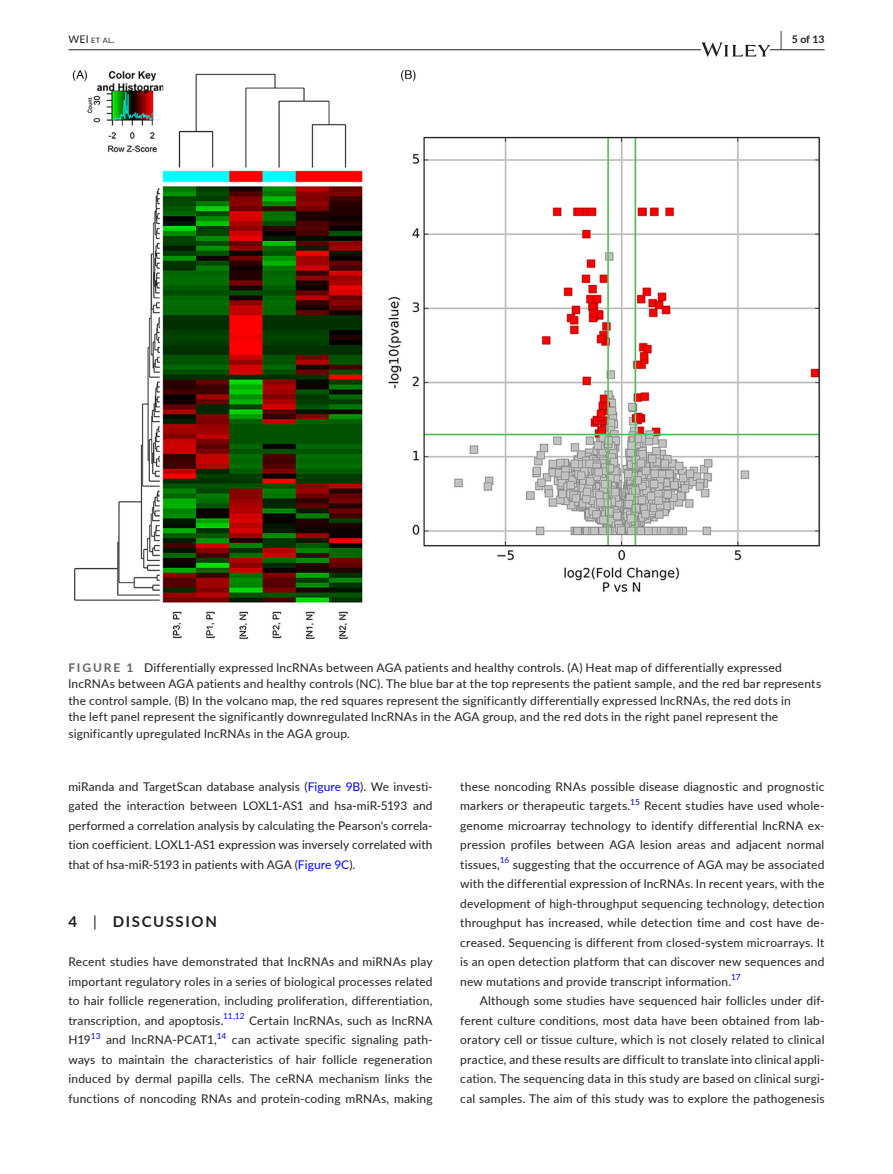
<style>
.page{position:relative;width:893px;height:1174px;background:#fff}
.page>*{position:absolute;margin:0;border:0;box-sizing:border-box;transform-origin:0 0}
.t1{font:700 15px "Lato";letter-spacing:.11em;color:#231f20}
.t2{font:12px/19.5px "Lato";letter-spacing:.015em;color:#231f20;text-align:justify}
.t3{font:10.5px "Lato";color:#231f20}
.t4{font:700 10.5px "Lato";color:#231f20}
.t5{font:8.4px "Lato";color:#00f}
.s1{font-size:7.35px}
.s2{font-size:19.5px}
.s3{font-weight:700;color:#636366}
.s4{color:#00f}
.s5{font-weight:400}
</style>
<div class="page">
<hr style="left:68px;top:49px;width:756px;height:1px;background:#231f20">
<svg style="left:701px;top:42px;width:69px;height:15px"></svg>
<img style="left:72px;top:70px;width:749px;height:569px">
<p class="t3" style="left:68px;top:31px;width:48px">WEI <span class="s1">et al</span>.</p>
<p class="t4" style="left:780px;top:31px;width:46px"><span class="s2">|</span> 5 of 13</p>
<p class="t2" style="left:68px;top:658px;width:754px;line-height:16.5px;text-align:left"><span class="s3">FIGURE 1</span> Differentially expressed lncRNAs between AGA patients and healthy controls. (A) Heat map of differentially expressed lncRNAs between AGA patients and healthy controls (NC). The blue bar at the top represents the patient sample, and the red bar represents the control sample. (B) In the volcano map, the red squares represent the significantly differentially expressed lncRNAs, the red dots in<br>the left panel represent the significantly downregulated lncRNAs in the AGA group, and the red dots in the right panel represent the significantly upregulated lncRNAs in the AGA group.</p>
<p class="t2" style="left:68px;top:776px;width:366px">miRanda and TargetScan database analysis (<span class="s4">Figure 9B</span>). We investi&shy;gated the interaction between LOXL1-AS1 and hsa-miR-5193 and performed a correlation analysis by calculating the Pearson's correla&shy;tion coefficient. LOXL1-AS1 expression was inversely correlated with that of hsa-miR-5193 in patients with AGA (<span class="s4">Figure 9C</span>).</p>
<p class="t1" style="left:68px;top:911px;width:150px">4 <span class="s5">|</span> DISCUSSION</p>
<p class="t2" style="left:68px;top:951px;width:366px">Recent studies have demonstrated that lncRNAs and miRNAs play important regulatory roles in a series of biological processes related to hair follicle regeneration, including proliferation, differentiation, transcription, and apoptosis.<sup>11,12</sup> Certain lncRNAs, such as lncRNA H19<sup>13</sup> and lncRNA-PCAT1,<sup>14</sup> can activate specific signaling path&shy;ways to maintain the characteristics of hair follicle regeneration induced by dermal papilla cells. The ceRNA mechanism links the functions of noncoding RNAs and protein-coding mRNAs, making</p>
<p class="t2" style="left:460px;top:776px;width:366px">these noncoding RNAs possible disease diagnostic and prognostic markers or therapeutic targets.<sup>15</sup> Recent studies have used whole&shy;genome microarray technology to identify differential lncRNA ex&shy;pression profiles between AGA lesion areas and adjacent normal tissues,</p>
<p class="t5" style="left:500px;top:854px;width:11px">16</p>
<p class="t2" style="left:460px;top:854px;width:366px;text-indent:53px">suggesting that the occurrence of AGA may be associated with the differential expression of lncRNAs. In recent years, with the development of high-throughput sequencing technology, detection throughput has increased, while detection time and cost have de&shy;creased. Sequencing is different from closed-system microarrays. It is an open detection platform that can discover new sequences and new mutations and provide transcript information.</p>
<p class="t5" style="left:731px;top:971px;width:11px">17</p>
<p class="t2" style="left:460px;top:990px;width:366px;text-indent:20px">Although some studies have sequenced hair follicles under dif&shy;ferent culture conditions, most data have been obtained from lab&shy;oratory cell or tissue culture, which is not closely related to clinical practice, and these results are difficult to translate into clinical appli&shy;cation. The sequencing data in this study are based on clinical surgi&shy;cal samples. The aim of this study was to explore the pathogenesis</p>
</div>
